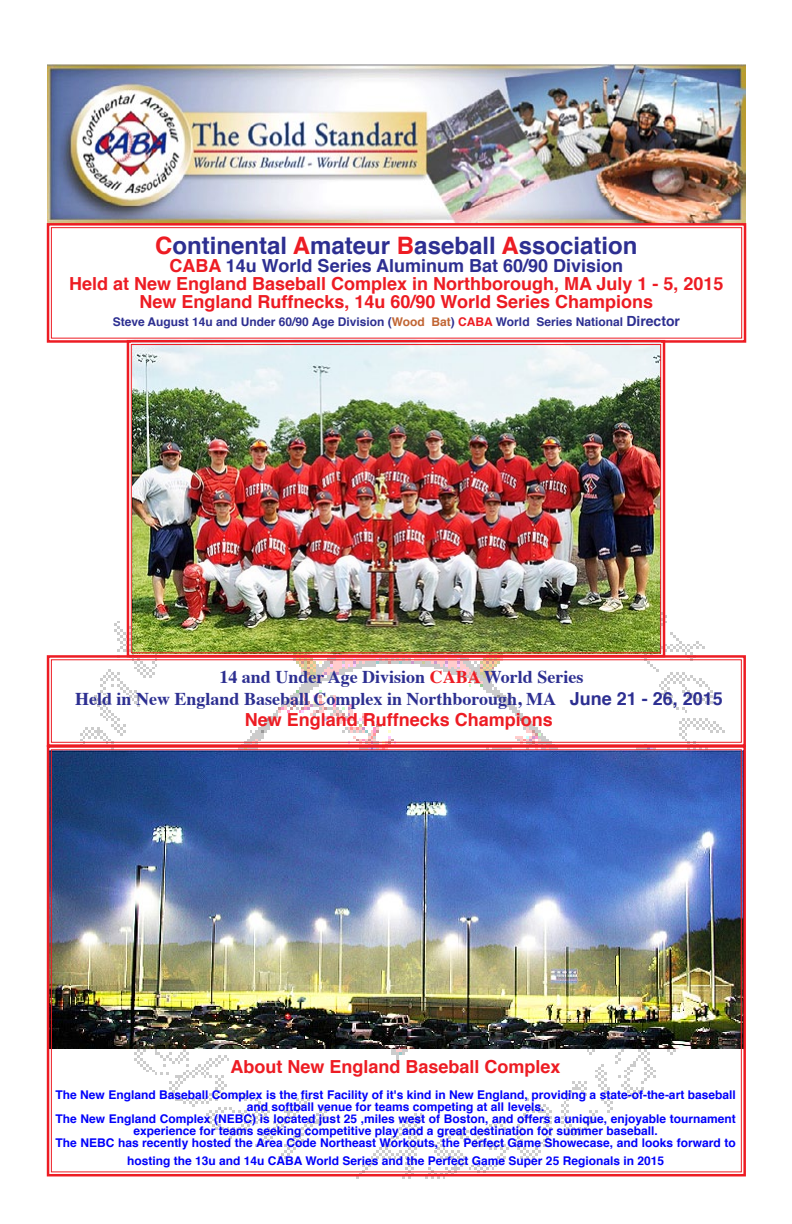
<style>
.page{position:relative;width:792px;height:1224px;background:#fff}
.page>*{position:absolute;margin:0;border:0;box-sizing:border-box;transform-origin:0 0}
.t1{font:700 24px "Helvetica";color:#2d2f91}
.t2{font:700 18px/18px "Helvetica";color:#ed1c23;text-align:center}
.t3{font:700 18px/21.6px "Times";color:#2d2f91;text-align:center}
.t4{font:700 12px/12px "Helvetica";color:#0000fb;text-align:center}
.t5{font:700 12px "Helvetica";color:#2d2f91}
.s1{color:#ed1c23}
.s2{color:#2d2f91}
.s3{color:#c16533}
.s4{font-size:14px}
.s5{font-family:"Helvetica"}
</style>
<div class="page">
<img style="left:47px;top:65px;width:699px;height:157px">
<svg style="left:46px;top:222px;width:701px;height:121px"></svg>
<div style="left:51px;top:227px;width:691px;height:112px;border:1px solid #ed1c23"></div>
<img style="left:125px;top:339px;width:542px;height:315px">
<div style="left:131px;top:344px;width:530px;height:309px;border:1px solid #ed1c23"></div>
<svg style="left:46px;top:654px;width:700px;height:90px"></svg>
<div style="left:51px;top:659px;width:691px;height:84px;border:1px solid #ed1c23"></div>
<img style="left:46px;top:744px;width:700px;height:434px">
<h1 class="t1" style="left:155px;top:226px;width:484px"><span class="s1">C</span>ontinental <span class="s1">A</span>mateur <span class="s1">B</span>aseball <span class="s1">A</span>ssociation</h1>
<h2 class="t2" style="left:69px;top:257px;width:656px">CABA <span class="s2">14u World Series Aluminum Bat 60/90 Division<br></span>Held at New England Baseball Complex in Northborough, MA July 1 - 5, 2015<br>New England Ruffnecks, 14u 60/90 World Series Champions</h2>
<p class="t5" style="left:113px;top:312px;width:569px">Steve August 14u and Under 60/90 Age Division (<span class="s3">Wood Bat</span>) <span class="s1">CABA</span> World Series National <span class="s4">Director</span></p>
<h2 class="t3" style="left:75px;top:664px;width:649px">14 and Under Age Division <span class="s1">CABA</span> World Series<br>Held in New England Baseball Complex in Northborough, MA <span class="s5">June 21 - 26, 2015</span></h2>
<h2 class="t2" style="left:245px;top:711px;width:310px">New England Ruffnecks Champions</h2>
<h2 class="t2" style="left:231px;top:1058px;width:332px">About New England Baseball Complex</h2>
<p class="t4" style="left:55px;top:1089px;width:682px">The New England Baseball Complex is the first Facility of it's kind in New England, providing a state-of-the-art baseball and softball venue for teams competing at all levels.<br>The New England Complex (NEBC) is located just 25 ,miles west of Boston, and offers a unique, enjoyable tournament experience for teams seeking competitive play and a great destination for summer baseball.<br>The NEBC has recently hosted the Area Code Northeast Workouts, the Perfect Game Showecase, and looks forward to</p>
<p class="t4" style="left:127px;top:1155px;width:538px">hosting the 13u and 14u CABA World Series and the Perfect Game Super 25 Regionals in 2015</p>
</div>
